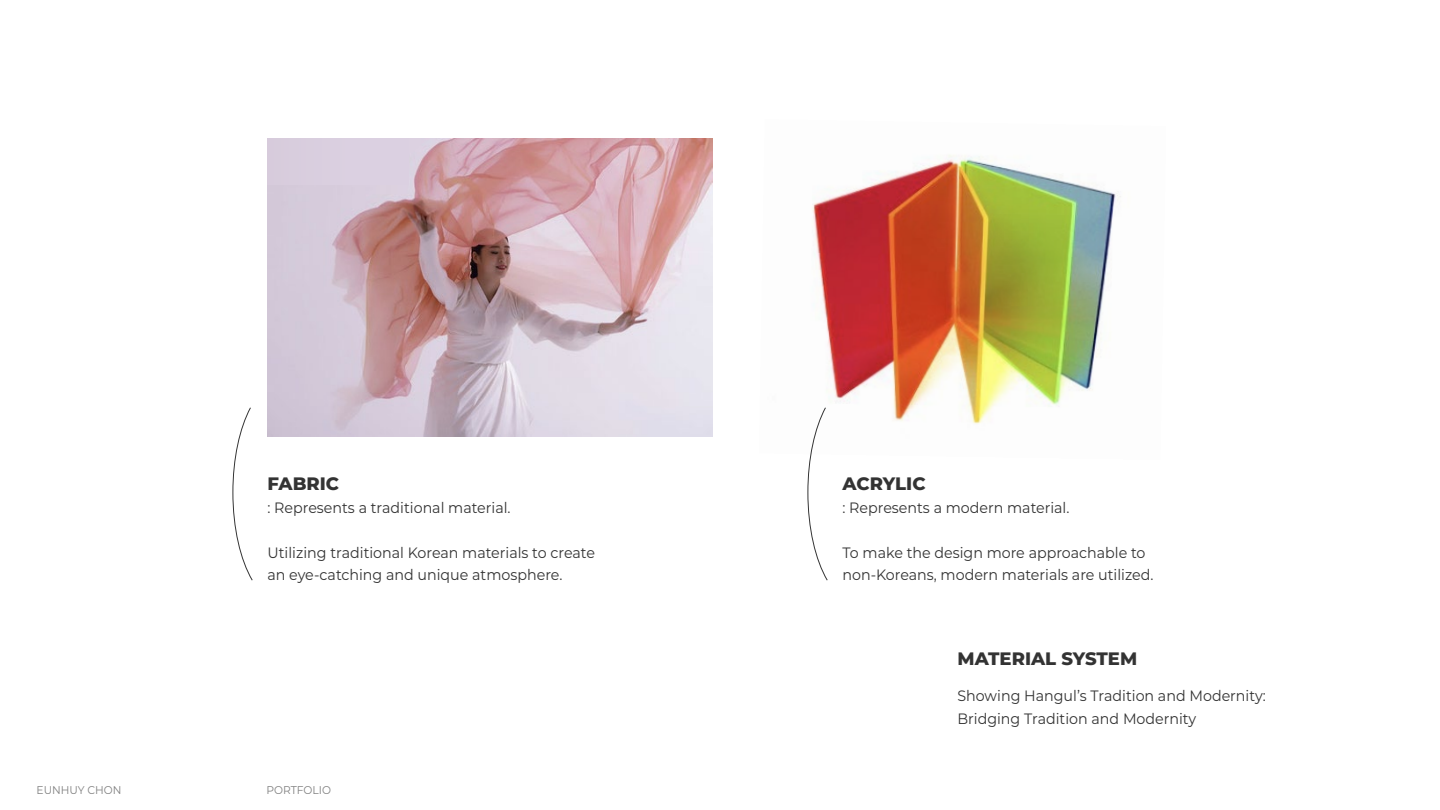
<style>
.page{position:relative;width:1440px;height:810px;background:#fff}
.page>*{position:absolute;margin:0;border:0;box-sizing:border-box;transform-origin:0 0}
.t1{font:800 18px "Montserrat";color:#333}
.t2{font:15px/22.5px "Montserrat";color:#333;scale:.95 1}
.t3{font:11.25px "Montserrat";color:#808080;scale:.95 1}
</style>
<div class="page">
<img style="left:267px;top:139px;width:445px;height:298px">
<div style="left:267px;top:139px;width:142px;height:46px;background:#dacfe0"></div>
<img style="left:812px;top:155px;width:309px;height:269px">
<svg style="left:232px;top:407px;width:21px;height:174px"></svg>
<svg style="left:807px;top:407px;width:21px;height:174px"></svg>
<p class="t1" style="left:268px;top:471px;width:73px">FABRIC</p>
<p class="t2" style="left:268px;top:496px;width:257px">: Represents a traditional material.</p>
<p class="t2" style="left:268px;top:541px;width:346px">Utilizing traditional Korean materials to create an eye-catching and unique atmosphere.</p>
<p class="t3" style="left:37px;top:782px;width:91px">EUNHUY CHON</p>
<p class="t3" style="left:267px;top:782px;width:69px">PORTFOLIO</p>
<p class="t1" style="left:842px;top:471px;width:85px">ACRYLIC</p>
<p class="t2" style="left:842px;top:496px;width:240px">: Represents a modern material.</p>
<p class="t2" style="left:842px;top:541px;width:329px">To make the design more approachable to non-Koreans, modern materials are utilized.</p>
<p class="t1" style="left:958px;top:645px;width:181px">MATERIAL SYSTEM</p>
<p class="t2" style="left:958px;top:684px;width:326px">Showing Hangul’s Tradition and Modernity:<br>Bridging Tradition and Modernity</p>
</div>
